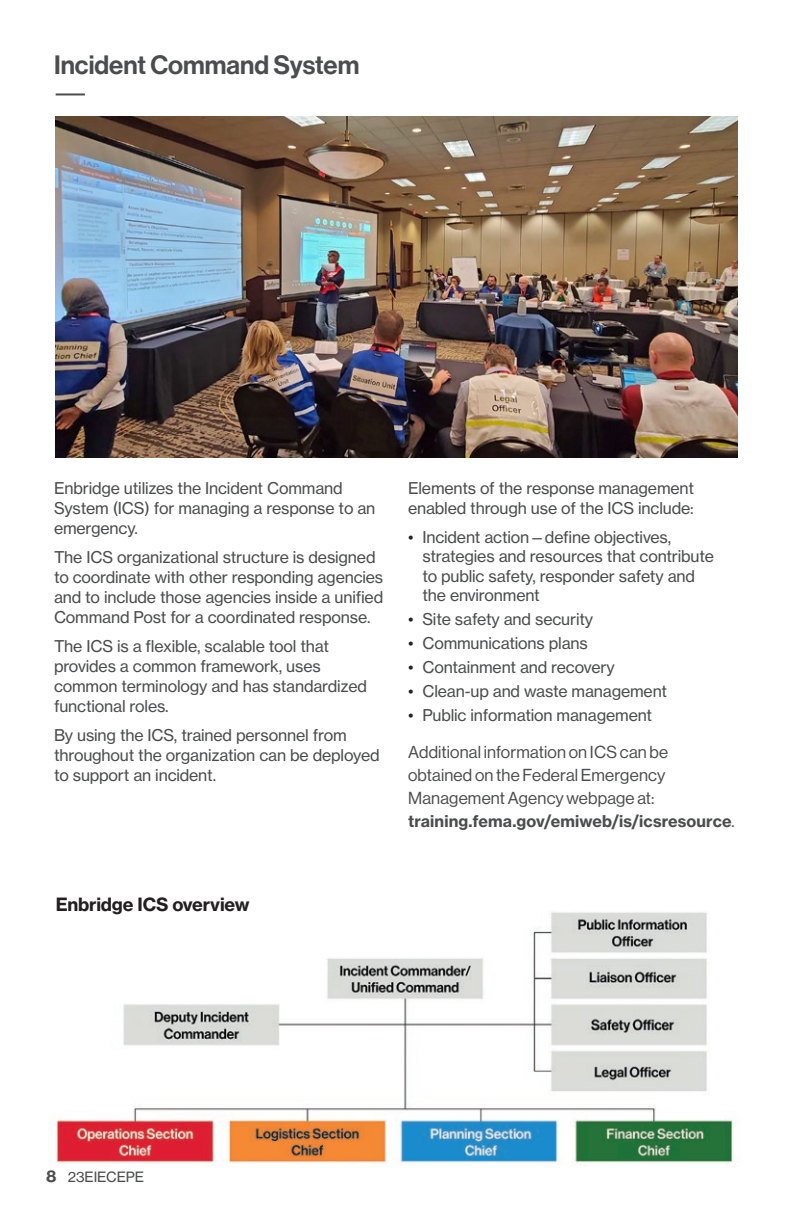
<style>
.page{position:relative;width:792px;height:1224px;background:#fff}
.page>*{position:absolute;margin:0;border:0;box-sizing:border-box;transform-origin:0 0}
.page_heading{font:26px "N Haas Grotesk DS Pro 65 Md";color:#4b4c4d}
.subhead{font:18px "N Haas Grotesk TX Pro 75 Bd";letter-spacing:-.01em;color:#231f20}
.New_Body{font:17px/23px "N Haas Grotesk DS Std 55 Rg";letter-spacing:.01em;color:#4b4c4d}
.body_copy{font:16px/20px "N Haas Grotesk TX Pro 55 Rg";letter-spacing:-.01em;color:#4b4c4d}
.New_Body-2{font:16px "N Haas Grotesk TX Std 75 Bd";letter-spacing:.01em;color:#4b4c4d}
.t1{font:14px "N Haas Grotesk TX Pro 55 Rg";letter-spacing:-.01em;color:#4b4c4d}
.s1{color:#231f20}
.s2{font-family:"N Haas Grotesk DS Std 55 Rg";font-size:17px}
.s3{font-family:"N Haas Grotesk TX Std 75 Bd";font-size:16px}
</style>
<div class="page">
<img style="left:56px;top:911px;width:678px;height:253px">
<hr style="left:56px;top:93px;width:29px;height:2px;background:#4b4c4d">
<img style="left:56px;top:117px;width:682px;height:340px">
<p class="page_heading" style="left:54px;top:50px;width:307px">Incident Command System</p>
<p class="body_copy" style="left:54px;top:479px;width:323px">Enbridge utilizes the Incident Command<br>System (ICS) for managing a response to an emergency.</p>
<p class="body_copy" style="left:54px;top:548px;width:331px">The ICS organizational structure is designed to coordinate with other responding agencies and to include those agencies inside a unified Command Post for a coordinated response.</p>
<p class="body_copy" style="left:54px;top:637px;width:314px">The ICS is a flexible, scalable tool that provides a common framework, uses common terminology and has standardized functional roles.</p>
<p class="body_copy" style="left:54px;top:726px;width:327px">By using the ICS, trained personnel from throughout the organization can be deployed to support an incident.</p>
<p class="body_copy" style="left:408px;top:479px;width:288px">Elements of the response management enabled through use of the ICS include:</p>
<p class="body_copy" style="left:422px;top:527px;width:293px;text-indent:-14px"><span class="s1">•</span> Incident action—define objectives, strategies and resources that contribute to public safety, responder safety and the environment</p>
<p class="body_copy" style="left:408px;top:609px;width:187px"><span class="s1">•</span> Site safety and security</p>
<p class="body_copy" style="left:408px;top:633px;width:181px"><span class="s1">•</span> Communications plans</p>
<p class="body_copy" style="left:408px;top:657px;width:208px"><span class="s1">•</span> Containment and recovery</p>
<p class="body_copy" style="left:408px;top:681px;width:261px"><span class="s1">•</span> Clean-up and waste management</p>
<p class="body_copy" style="left:408px;top:705px;width:246px"><span class="s1">•</span> Public information management</p>
<p class="New_Body" style="left:408px;top:741px;width:262px">Additional information on ICS can be obtained on the Federal Emergency<br>Management Agency webpage at:</p>
<p class="New_Body-2" style="left:408px;top:811px;width:328px">training.fema.gov/emiweb/is/icsresource<span class="s2">.</span></p>
<p class="subhead" style="left:56px;top:893px;width:195px">Enbridge ICS overview</p>
<p class="t1" style="left:46px;top:1169px;width:100px"><span class="s3">8</span> 23EIECEPE</p>
</div>
